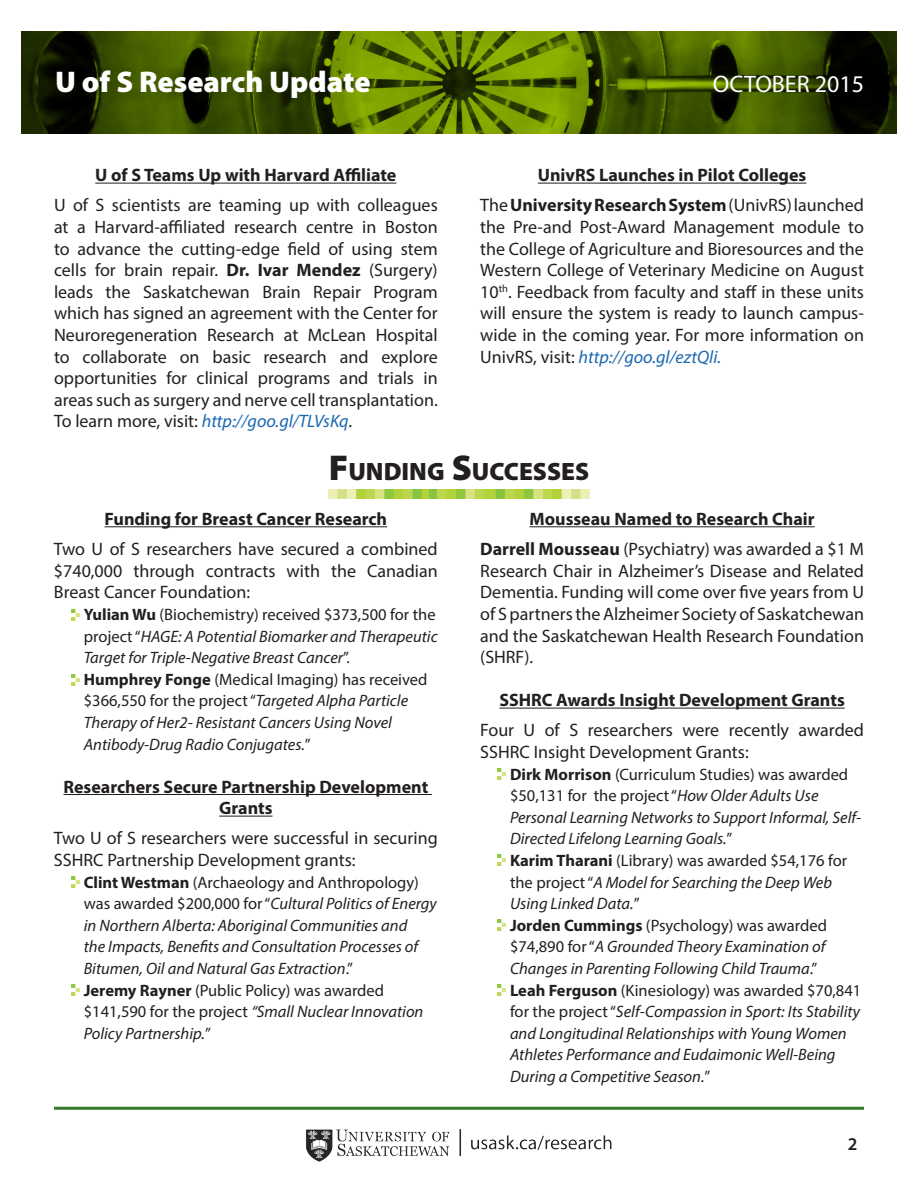
<style>
.page{position:relative;width:918px;height:1188px;background:#fff}
.page>*{position:absolute;margin:0;border:0;box-sizing:border-box;transform-origin:0 0}
.t1{font:900 30px "Myriad Pro";color:#fff}
.Headlines{font:900 25.2px "Myriad Pro";color:#231f20}
.t2{font:24px "Myriad Pro";color:#fff}
.t3{font:18px/21.6px "Myriad Pro";color:#231f20;text-align:justify}
.Item_Titles{font:700 18px/21.6px "Myriad Pro";color:#231f20;text-align:center}
.t4{font:600 18px "Myriad Pro";color:#231f20}
.Bullets{font:italic 16.5px/21.6px "Myriad Pro";color:#231f20}
.Bullets-2{font:16.5px/21.6px "Myriad Pro";color:#231f20}
.s1{font-weight:700}
.s2{font-style:italic;color:#1967b1}
.s3{font-size:36px}
.s4{font-weight:700;font-style:normal}
.s5{font-style:normal}
.s6{font-style:italic}
</style>
<div class="page">
<svg style="left:21px;top:32px;width:876px;height:102px;background:#3f5400"></svg>
<hr style="left:54px;top:1107px;width:810px;height:3px;background:#357b2b">
<img style="left:306px;top:1129px;width:306px;height:33px">
<hr style="left:95px;top:183px;width:301px;height:1px;background:#231f20">
<hr style="left:538px;top:183px;width:268px;height:1px;background:#231f20">
<hr style="left:105px;top:526px;width:282px;height:1px;background:#231f20">
<hr style="left:63px;top:794px;width:369px;height:1px;background:#231f20">
<hr style="left:219px;top:816px;width:54px;height:1px;background:#231f20">
<hr style="left:530px;top:526px;width:285px;height:1px;background:#231f20">
<hr style="left:499px;top:708px;width:346px;height:1px;background:#231f20">
<img style="left:428px;top:490px;width:59px;height:9px">
<img style="left:328px;top:490px;width:100px;height:9px">
<img style="left:487px;top:490px;width:103px;height:9px">
<svg style="left:72px;top:609px;width:8px;height:12px"></svg>
<svg style="left:72px;top:674px;width:8px;height:11px"></svg>
<svg style="left:72px;top:876px;width:8px;height:11px"></svg>
<svg style="left:72px;top:984px;width:8px;height:12px"></svg>
<svg style="left:498px;top:768px;width:8px;height:12px"></svg>
<svg style="left:498px;top:854px;width:8px;height:12px"></svg>
<svg style="left:498px;top:919px;width:8px;height:12px"></svg>
<svg style="left:498px;top:984px;width:8px;height:11px"></svg>
<h1 class="t1" style="left:55px;top:64px;width:317px">U of S Research Update</h1>
<h3 class="t2" style="left:713px;top:69px;width:153px">OCTOBER 2015</h3>
<p class="Item_Titles" style="left:95px;top:164px;width:303px">U of S Teams Up with Harvard Affiliate</p>
<p class="t3" style="left:54px;top:194px;width:385px">U of S scientists are teaming up with colleagues at a Harvard-affiliated research centre in Boston to advance the cutting-edge field of using stem cells for brain repair. <span class="s1">Dr. Ivar Mendez</span> (Surgery) leads the Saskatchewan Brain Repair Program which has signed an agreement with the Center for Neuroregeneration Research at McLean Hospital to collaborate on basic research and explore opportunities for clinical programs and trials in areas such as surgery and nerve cell transplantation.<br>To learn more, visit: <span class="s2">http://goo.gl/TLVsKq</span>.</p>
<p class="Item_Titles" style="left:538px;top:164px;width:270px">UnivRS Launches in Pilot Colleges</p>
<p class="t3" style="left:480px;top:194px;width:385px">The <span class="s1">University Research System</span> (UnivRS) launched the Pre-and Post-Award Management module to the College of Agriculture and Bioresources and the Western College of Veterinary Medicine on August 10<sup>th</sup>. Feedback from faculty and staff in these units will ensure the system is ready to launch campus&shy;wide in the coming year. For more information on UnivRS, visit: <span class="s2">http://goo.gl/eztQli.</span></p>
<p class="Headlines" style="left:329px;top:457px;width:262px"><span class="s3">F</span>UNDING <span class="s3">S</span>UCCESSES</p>
<p class="Item_Titles" style="left:105px;top:508px;width:284px">Funding for Breast Cancer Research</p>
<p class="t3" style="left:54px;top:538px;width:385px">Two U of S researchers have secured a combined $740,000 through contracts with the Canadian Breast Cancer Foundation:</p>
<p class="Bullets" style="left:84px;top:603px;width:355px"><span class="s4">Yulian Wu</span> <span class="s5">(Biochemistry) received $373,500 for the project “</span>HAGE: A Potential Biomarker and Therapeutic<br>Target for Triple-Negative Breast Cancer<span class="s5">”.</span></p>
<p class="Bullets" style="left:84px;top:668px;width:345px"><span class="s4">Humphrey Fonge</span> <span class="s5">(Medical Imaging) has received $366,550 for the project “</span>Targeted Alpha Particle Therapy of Her2- Resistant Cancers Using Novel Antibody-Drug Radio Conjugates.<span class="s5">”</span></p>
<p class="Item_Titles" style="left:63px;top:775px;width:366px">Researchers Secure Partnership Development<br>Grants</p>
<p class="t3" style="left:54px;top:827px;width:385px">Two U of S researchers were successful in securing<br>SSHRC Partnership Development grants:</p>
<p class="Bullets" style="left:84px;top:871px;width:355px"><span class="s4">Clint Westman</span> <span class="s5">(Archaeology and Anthropology) was awarded $200,000 for “</span>Cultural Politics of Energy in Northern Alberta: Aboriginal Communities and<br>the Impacts, Benefits and Consultation Processes of Bitumen, Oil and Natural Gas Extraction<span class="s5">.”</span></p>
<p class="Bullets-2" style="left:84px;top:979px;width:341px"><span class="s1">Jeremy Rayner</span> (Public Policy) was awarded $141,590 for the project <span class="s6">“Small Nuclear Innovation<br>Policy Partnership.</span>”</p>
<p class="Item_Titles" style="left:530px;top:508px;width:287px">Mousseau Named to Research Chair</p>
<p class="t3" style="left:480px;top:538px;width:385px"><span class="s1">Darrell Mousseau</span> (Psychiatry) was awarded a $1 M Research Chair in Alzheimer’s Disease and Related Dementia. Funding will come over five years from U of S partners the Alzheimer Society of Saskatchewan and the Saskatchewan Health Research Foundation (SHRF).</p>
<p class="Item_Titles" style="left:499px;top:689px;width:347px">SSHRC Awards Insight Development Grants</p>
<p class="t3" style="left:480px;top:719px;width:385px">Four U of S researchers were recently awarded<br>SSHRC Insight Development Grants:</p>
<p class="Bullets" style="left:510px;top:763px;width:353px"><span class="s4">Dirk Morrison</span> <span class="s5">(Curriculum Studies) was awarded $50,131 for the project “</span>How Older Adults Use Personal Learning Networks to Support Informal, Self-Directed Lifelong Learning Goals.<span class="s5">”</span></p>
<p class="Bullets" style="left:510px;top:849px;width:339px"><span class="s4">Karim Tharani</span> <span class="s5">(Library) was awarded $54,176 for the project “</span>A Model for Searching the Deep Web<br>Using Linked Data.<span class="s5">”</span></p>
<p class="Bullets" style="left:510px;top:914px;width:318px;text-align:justify"><span class="s4">Jorden Cummings</span> <span class="s5">(Psychology) was awarded $74,890 for “</span>A Grounded Theory Examination of Changes in Parenting Following Child Trauma<span class="s5">.”</span></p>
<p class="Bullets" style="left:510px;top:979px;width:353px"><span class="s4">Leah Ferguson</span> <span class="s5">(Kinesiology) was awarded $70,841 for the project “</span>Self-Compassion in Sport: Its Stability and Longitudinal Relationships with Young Women Athletes Performance and Eudaimonic Well-Being During a Competitive Season.<span class="s5">”</span></p>
<p class="t4" style="left:848px;top:1132px;width:11px">2</p>
</div>
